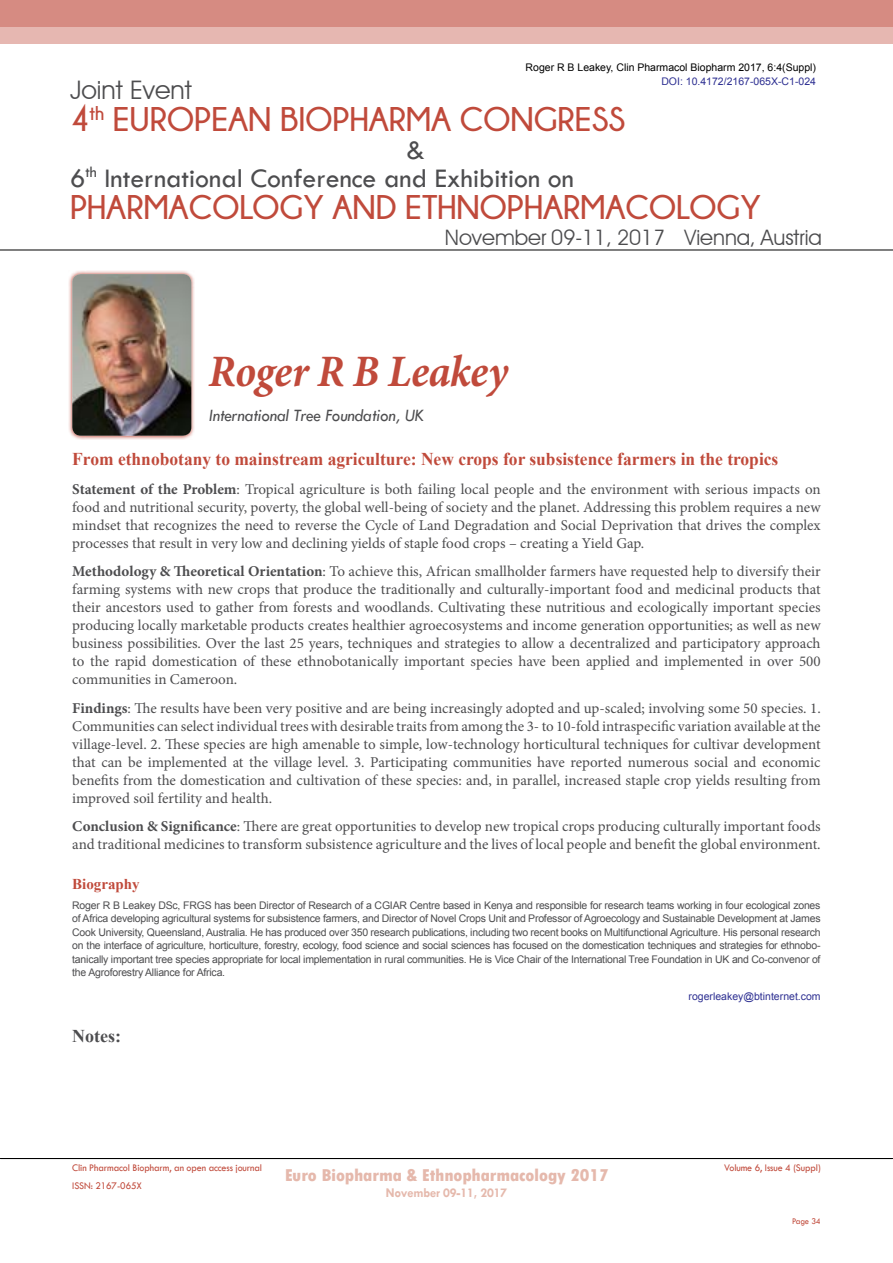
<style>
.page{position:relative;width:893px;height:1263px;background:#fff}
.page>*{position:absolute;margin:0;border:0;box-sizing:border-box;transform-origin:0 0}
.t1{font:italic 700 45px "Minion Pro";letter-spacing:-.01em;color:#c04a3b;scale:.95 1}
.t2{font:700 34.2px "Champagne&Limousines";color:#c04a3b}
.t3{font:27.75px/27.8px "Tw Cen";color:#4d4d4f}
.t4{font:25.5px "Avant Garde IT Cby BT";color:#4d4d4f}
.t5{font:21.3px "Avant Garde IT Cby BT";color:#4d4d4f}
.t6{font:700 18px "Times New Roman";color:#c04a3b}
.t7{font:800 condensed 18px "Tw Cen";letter-spacing:-.01em;color:#d48a75;scale:1.1 1}
.t8{font:italic 18px "Tw Cen";letter-spacing:-.01em;color:#4d4d4f;scale:.95 1}
.t9{font:700 18px "Times New Roman";color:#4d4d4f}
.t10{font:15px/18px "Minion Pro";color:#4d4d4f;text-align:justify}
.t11{font:700 15px "Times New Roman";color:#c04a3b}
.t12{font:700 13.5px "Tw Cen";letter-spacing:-.01em;color:#d48a75;scale:.95 1}
.t13{font:10.5px/13.5px "Arial";letter-spacing:-.02em;color:#4d4d4f;text-align:justify}
.t14{font:10.5px "Tw Cen";letter-spacing:-.01em;color:#c04a3b;scale:.95 1}
.t15{font:10.5px "Arial";color:#2e3092}
.t16{font:10.5px "Arial";color:#000}
.t17{font:9px "Tw Cen";letter-spacing:-.02em;color:#c04a3b;scale:.95 1}
.s1{font-weight:700}
</style>
<div class="page">
<hr style="left:0;top:1158px;width:893px;height:1px;background:#000">
<hr style="left:0;top:250px;width:893px;height:1px;background:#000">
<div style="left:0;top:0;width:893px;height:44px;background:#e6b7b1"></div>
<div style="left:0;top:0;width:893px;height:27px;background:#d68b82"></div>
<svg style="left:69px;top:271px;width:125px;height:169px"></svg>
<img style="left:72px;top:274px;width:119px;height:162px">
<h3 class="t4" style="left:70px;top:74px;width:123px">Joint Event</h3>
<p class="t16" style="left:526px;top:60px;width:292px">Roger R B Leakey, Clin Pharmacol Biopharm 2017, 6:4(Suppl)</p>
<p class="t15" style="left:661px;top:75px;width:156px">DOI: 10.4172/2167-065X-C1-024</p>
<h2 class="t2" style="left:70px;top:101px;width:557px">4<sup>th</sup> EUROPEAN BIOPHARMA CONGRESS</h2>
<h3 class="t3" style="left:70px;top:136px;width:505px;text-indent:336px">&amp;<br>6<sup>th</sup> International Conference and Exhibition on</h3>
<h2 class="t2" style="left:70px;top:188px;width:692px">PHARMACOLOGY AND ETHNOPHARMACOLOGY</h2>
<h3 class="t5" style="left:445px;top:225px;width:379px">November 09-11, 2017 Vienna, Austria</h3>
<h1 class="t1" style="left:208px;top:340px;width:317px">Roger R B Leakey</h1>
<p class="t8" style="left:208px;top:404px;width:229px">International Tree Foundation, UK</p>
<p class="t6" style="left:72px;top:446px;width:708px">From ethnobotany to mainstream agriculture: New crops for subsistence farmers in the tropics</p>
<p class="t10" style="left:72px;top:480px;width:750px"><span class="s1">Statement of the Problem</span>: Tropical agriculture is both failing local people and the environment with serious impacts on food and nutritional security, poverty, the global well-being of society and the planet. Addressing this problem requires a new mindset that recognizes the need to reverse the Cycle of Land Degradation and Social Deprivation that drives the complex processes that result in very low and declining yields of staple food crops – creating a Yield Gap.</p>
<p class="t10" style="left:72px;top:562px;width:750px"><span class="s1">Methodology &amp; Theoretical Orientation</span>: To achieve this, African smallholder farmers have requested help to diversify their farming systems with new crops that produce the traditionally and culturally-important food and medicinal products that their ancestors used to gather from forests and woodlands. Cultivating these nutritious and ecologically important species producing locally marketable products creates healthier agroecosystems and income generation opportunities; as well as new business possibilities. Over the last 25 years, techniques and strategies to allow a decentralized and participatory approach to the rapid domestication of these ethnobotanically important species have been applied and implemented in over 500 communities in Cameroon.</p>
<p class="t10" style="left:72px;top:699px;width:750px"><span class="s1">Findings</span>: The results have been very positive and are being increasingly adopted and up-scaled; involving some 50 species. 1.<br>Communities can select individual trees with desirable traits from among the 3- to 10-fold intraspecific variation available at the village-level. 2. These species are high amenable to simple, low-technology horticultural techniques for cultivar development that can be implemented at the village level. 3. Participating communities have reported numerous social and economic benefits from the domestication and cultivation of these species: and, in parallel, increased staple crop yields resulting from improved soil fertility and health.</p>
<p class="t10" style="left:72px;top:818px;width:750px"><span class="s1">Conclusion &amp; Significance</span>: There are great opportunities to develop new tropical crops producing culturally important foods and traditional medicines to transform subsistence agriculture and the lives of local people and benefit the global environment.</p>
<p class="t11" style="left:72px;top:873px;width:69px">Biography</p>
<p class="t13" style="left:72px;top:898px;width:750px">Roger R B Leakey DSc, FRGS has been Director of Research of a CGIAR Centre based in Kenya and responsible for research teams working in four ecological zones of Africa developing agricultural systems for subsistence farmers, and Director of Novel Crops Unit and Professor of Agroecology and Sustainable Development at James Cook University, Queensland, Australia. He has produced over 350 research publications, including two recent books on Multifunctional Agriculture. His personal research on the interface of agriculture, horticulture, forestry, ecology, food science and social sciences has focused on the domestication techniques and strategies for ethnobo&shy;tanically important tree species appropriate for local implementation in rural communities. He is Vice Chair of the International Tree Foundation in UK and Co-convenor of the Agroforestry Alliance for Africa.</p>
<p class="t15" style="left:689px;top:990px;width:134px">rogerleakey@btinternet.com</p>
<p class="t9" style="left:72px;top:1024px;width:50px">Notes:</p>
<p class="t14" style="left:72px;top:1162px;width:201px">Clin Pharmacol Biopharm, an open access journal</p>
<p class="t14" style="left:724px;top:1162px;width:103px">Volume 6, Issue 4 (Suppl)</p>
<p class="t14" style="left:72px;top:1179px;width:75px">ISSN: 2167-065X</p>
<p class="t7" style="left:284px;top:1164px;width:296px">Euro Biopharma &amp; Ethnopharmacology 2017</p>
<p class="t12" style="left:386px;top:1184px;width:129px">November 09-11, 2017</p>
<p class="t17" style="left:792px;top:1215px;width:32px">Page 34</p>
</div>
